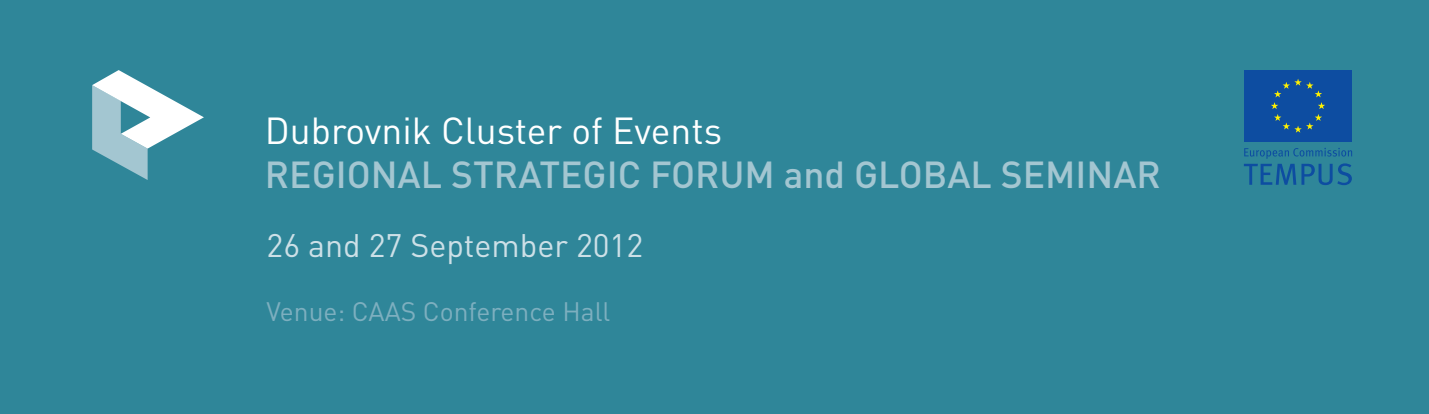
<style>
.page{position:relative;width:1429px;height:414px;background:#2f8699}
.page>*{position:absolute;margin:0;border:0;box-sizing:border-box;transform-origin:0 0}
.t1{font:500 37.2px "DIN Pro";color:#a3c6d1}
.t2{font:37.2px "DIN Pro";color:#fff}
.t3{font:32.2px "DIN Pro";color:#cde0e7}
.t4{font:26.4px "DIN Pro";color:#7dafbf}
</style>
<div class="page">
<svg style="left:92px;top:70px;width:112px;height:110px"></svg>
<svg style="left:1244px;top:148px;width:108px;height:37px"></svg>
<div style="left:1244px;top:70px;width:108px;height:72px;background:#0d4da1"></div>
<svg style="left:1271px;top:79px;width:54px;height:54px"></svg>
<p class="t2" style="left:265px;top:105px;width:459px">Dubrovnik Cluster of Events</p>
<p class="t1" style="left:265px;top:149px;width:897px">REGIONAL STRATEGIC FORUM and GLOBAL SEMINAR</p>
<p class="t3" style="left:266px;top:224px;width:378px">26 and 27 September 2012</p>
<p class="t4" style="left:266px;top:293px;width:345px">Venue: CAAS Conference Hall</p>
</div>
